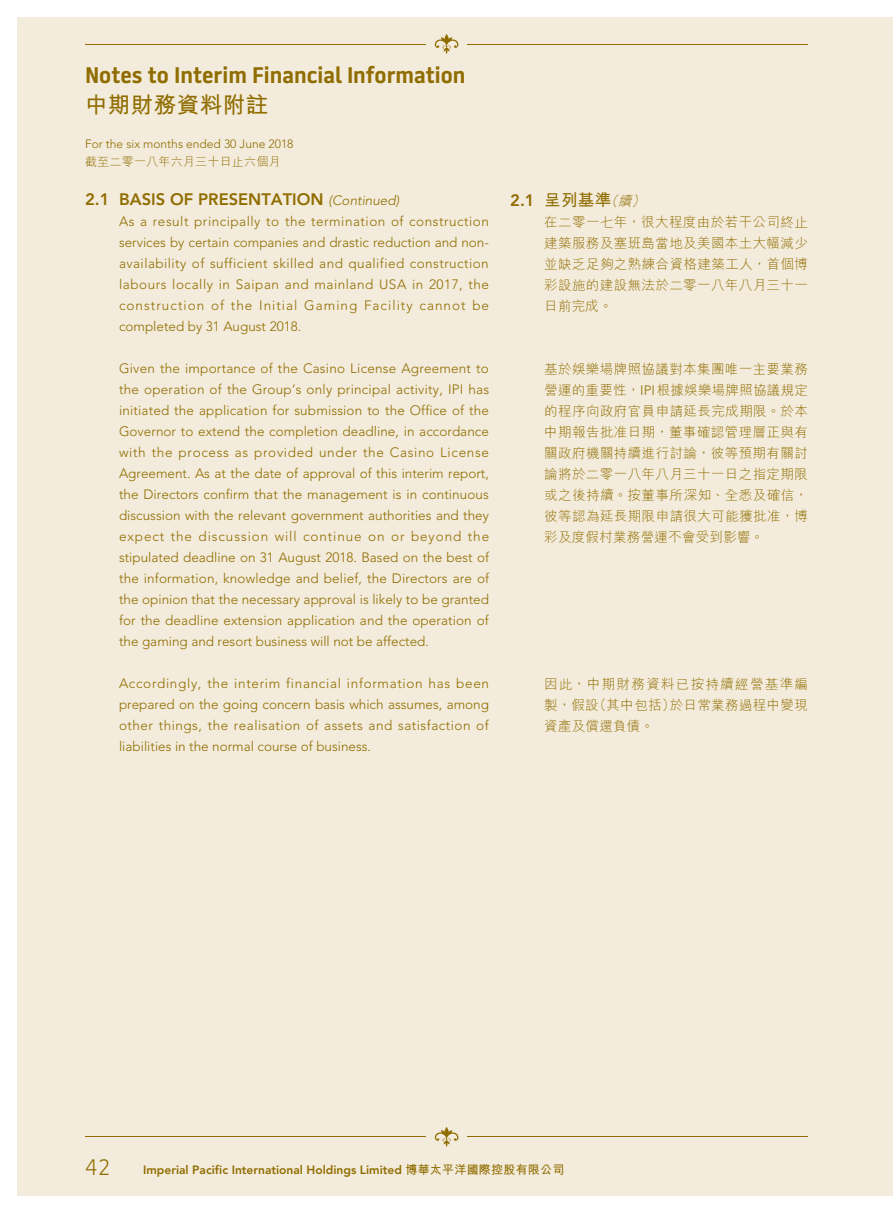
<style>
.page{position:relative;width:893px;height:1212px;background:#fff}
.page>*{position:absolute;margin:0;border:0;box-sizing:border-box;transform-origin:0 0}
.t1{font:700 22.5px "Battersea";color:#906d00}
.t2{font:700 22.5px "M Hei HK";letter-spacing:.02em;color:#906d00}
.t3{font:300 22.5px "Battersea";color:#906d00}
._01_H1_E{font:800 16.5px "Avenir LT Std";color:#906d00}
._001_H1_C{font:700 16.5px "M Hei HK";color:#906d00}
._00_txt_E{font:300 13.5px/21px "Avenir LT Std";color:#906d00;text-align:justify}
._000_txt_C{font:300 13.5px/21px "M Hei HK";letter-spacing:.03em;color:#906d00;text-align:justify}
.t4{font:800 12px "Avenir LT Std";color:#906d00}
.t5{font:300 12px "Avenir LT Std";color:#906d00}
.t6{font:300 12px "M Hei HK";letter-spacing:.02em;color:#906d00}
.s1{font-weight:300;font-style:italic;font-size:13.5px}
.s2{font-family:"Avenir LT Std";font-weight:800}
.s3{font-family:"Avenir LT Std"}
.s4{font-family:"M Hei HK";font-weight:700}
</style>
<div class="page">
<div style="left:17px;top:17px;width:876px;height:1178px;background:#f3ebdb"></div>
<hr style="left:85px;top:44px;width:340px;height:1px;background:#906d00">
<hr style="left:467px;top:44px;width:341px;height:1px;background:#906d00">
<svg style="left:435px;top:34px;width:23px;height:20px"></svg>
<hr style="left:85px;top:1136px;width:340px;height:1px;background:#906d00">
<hr style="left:467px;top:1136px;width:341px;height:1px;background:#906d00">
<svg style="left:435px;top:1127px;width:23px;height:20px"></svg>
<h1 class="t1" style="left:85px;top:61px;width:382px">Notes to Interim Financial Information</h1>
<h1 class="t2" style="left:85px;top:88px;width:185px">中期財務資料附註</h1>
<p class="t5" style="left:85px;top:137px;width:210px">For the six months ended 30 June 2018</p>
<p class="t6" style="left:85px;top:156px;width:197px">截至二零一八年六月三十日止六個月</p>
<p class="_01_H1_E" style="left:85px;top:190px;width:316px">2.1 BASIS OF PRESENTATION <span class="s1">(Continued)</span></p>
<p class="_00_txt_E" style="left:119px;top:211px;width:372px">As a result principally to the termination of construction services by certain companies and drastic reduction and non&shy;availability of sufficient skilled and qualified construction labours locally in Saipan and mainland USA in 2017, the construction of the Initial Gaming Facility cannot be completed by 31 August 2018.</p>
<p class="_00_txt_E" style="left:119px;top:358px;width:372px">Given the importance of the Casino License Agreement to the operation of the Group’s only principal activity, IPI has initiated the application for submission to the Office of the Governor to extend the completion deadline, in accordance with the process as provided under the Casino License Agreement. As at the date of approval of this interim report, the Directors confirm that the management is in continuous discussion with the relevant government authorities and they expect the discussion will continue on or beyond the stipulated deadline on 31 August 2018. Based on the best of the information, knowledge and belief, the Directors are of the opinion that the necessary approval is likely to be granted for the deadline extension application and the operation of the gaming and resort business will not be affected.</p>
<p class="_00_txt_E" style="left:119px;top:673px;width:371px">Accordingly, the interim financial information has been prepared on the going concern basis which assumes, among other things, the realisation of assets and satisfaction of liabilities in the normal course of business.</p>
<p class="_001_H1_C" style="left:510px;top:188px;width:139px"><span class="s2">2.1</span> 呈列基準<span class="s1">（續）</span></p>
<p class="_000_txt_C" style="left:544px;top:211px;width:265px">在二零一七年，很大程度由於若干公司終止建築服務及塞班島當地及美國本土大幅減少並缺乏足夠之熟練合資格建築工人，首個博彩設施的建設無法於二零一八年八月三十一日前完成。</p>
<p class="_000_txt_C" style="left:544px;top:358px;width:265px">基於娛樂場牌照協議對本集團唯一主要業務營運的重要性，<span class="s3">IPI</span>根據娛樂場牌照協議規定的程序向政府官員申請延長完成期限。於本中期報告批准日期，董事確認管理層正與有關政府機關持續進行討論，彼等預期有關討論將於二零一八年八月三十一日之指定期限或之後持續。按董事所深知、全悉及確信，彼等認為延長期限申請很大可能獲批准，博彩及度假村業務營運不會受到影響。</p>
<p class="_000_txt_C" style="left:544px;top:673px;width:265px">因此，中期財務資料已按持續經營基準編製，假設（其中包括）於日常業務過程中變現資產及償還負債。</p>
<h1 class="t3" style="left:85px;top:1153px;width:27px">42</h1>
<p class="t4" style="left:143px;top:1162px;width:423px">Imperial Pacific International Holdings Limited <span class="s4">博華太平洋國際控股有限公司</span></p>
</div>
